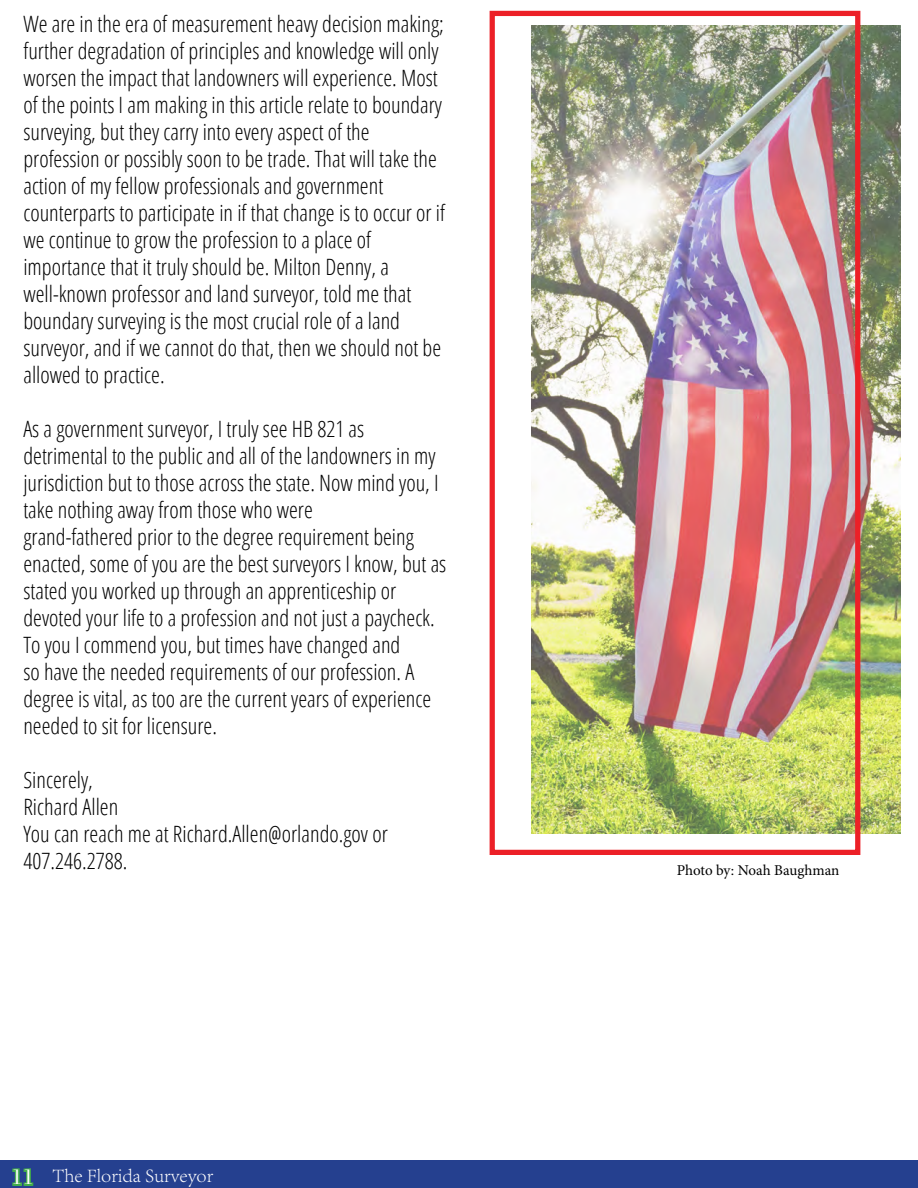
<style>
.page{position:relative;width:918px;height:1188px;background:#fff}
.page>*{position:absolute;margin:0;border:0;box-sizing:border-box;transform-origin:0 0}
.t1{font:300 condensed 22.5px/27px "Open Sans";color:#000}
.t2{font:300 19.5px "Adobe Song Std";color:#fff}
.t3{font:15px "Minion Pro";letter-spacing:-.005em;color:#000}
.s1{font-family:"Bodoni URW";font-size:22.5px;color:#41ad49}
</style>
<div class="page">
<div style="left:0;top:1160px;width:918px;height:28px;background:#25408f"></div>
<img style="left:531px;top:25px;width:369px;height:808px">
<div style="left:490px;top:11px;width:370px;height:844px;border:5px solid #ec2027"></div>
<p class="t1" style="left:23px;top:10px;width:423px">We are in the era of measurement heavy decision making; further degradation of principles and knowledge will only worsen the impact that landowners will experience. Most of the points I am making in this article relate to boundary surveying, but they carry into every aspect of the profession or possibly soon to be trade. That will take the action of my fellow professionals and government counterparts to participate in if that change is to occur or if we continue to grow the profession to a place of importance that it truly should be. Milton Denny, a well-known professor and land surveyor, told me that boundary surveying is the most crucial role of a land surveyor, and if we cannot do that, then we should not be allowed to practice.</p>
<p class="t1" style="left:23px;top:415px;width:424px">As a government surveyor, I truly see HB 821 as detrimental to the public and all of the landowners in my jurisdiction but to those across the state. Now mind you, I take nothing away from those who were<br>grand-fathered prior to the degree requirement being enacted, some of you are the best surveyors I know, but as stated you worked up through an apprenticeship or devoted your life to a profession and not just a paycheck.<br>To you I commend you, but times have changed and<br>so have the needed requirements of our profession. A degree is vital, as too are the current years of experience needed to sit for licensure.</p>
<p class="t1" style="left:23px;top:766px;width:366px">Sincerely,<br>Richard Allen<br>You can reach me at Richard.Allen@orlando.gov or<br>407.246.2788.</p>
<p class="t2" style="left:11px;top:1164px;width:204px"><span class="s1">11</span> The Florida Surveyor</p>
<p class="t3" style="left:677px;top:860px;width:164px">Photo by: Noah Baughman</p>
</div>
